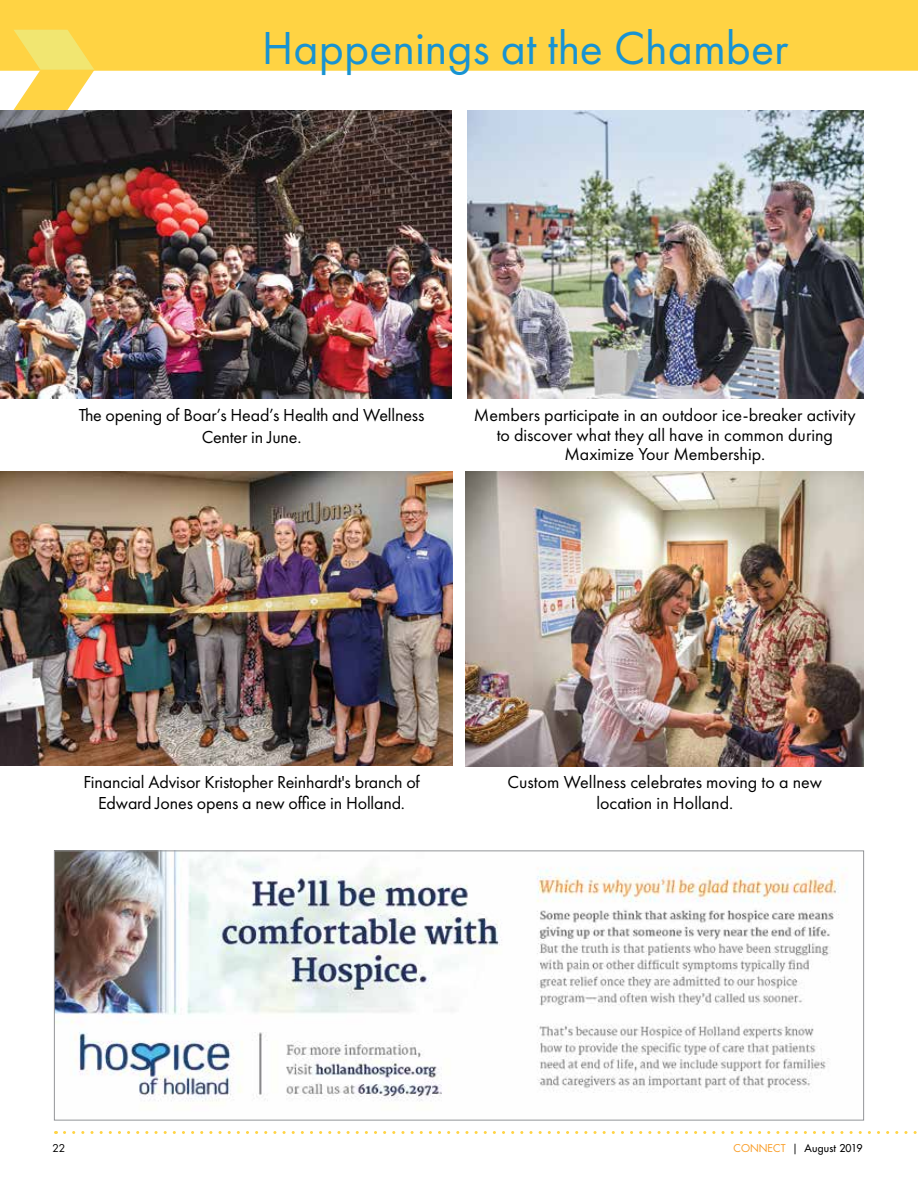
<style>
.page{position:relative;width:918px;height:1188px;background:#fff}
.page>*{position:absolute;margin:0;border:0;box-sizing:border-box;transform-origin:0 0}
.t1{font:48px "Futura PT";color:#1893d2}
.t2{font:18px/21.6px "Futura PT";color:#000;text-align:center}
.t3{font:10.5px "Futura";letter-spacing:.02em;color:#000}
.t4{font:10.5px "Futura";color:#000}
.s1{color:#f99c25}
.s2{font-style:inherit}
</style>
<div class="page">
<img style="left:0;top:472px;width:452px;height:294px">
<img style="left:467px;top:111px;width:397px;height:288px">
<img style="left:0;top:111px;width:452px;height:287px">
<img style="left:466px;top:472px;width:398px;height:294px">
<div style="left:0;top:0;width:918px;height:71px;background:#ffd343"></div>
<svg style="left:64px;top:1131px;width:853px;height:3px"></svg>
<svg style="left:14px;top:30px;width:80px;height:80px"></svg>
<img style="left:56px;top:852px;width:791px;height:250px">
<h1 class="t1" style="left:262px;top:19px;width:528px">Happenings at the Chamber</h1>
<p class="t2" style="left:79px;top:404px;width:347px">The opening of Boar’s Head’s Health and Wellness<br>Center in June.</p>
<p class="t2" style="left:474px;top:405px;width:383px;line-height:19.5px">Members participate in an outdoor ice-breaker activity to discover what they all have in common during<br>Maximize Your Membership.</p>
<p class="t2" style="left:83px;top:771px;width:338px">Financial Advisor Kristopher Reinhardt's branch of<br>Edward Jones opens a new office in Holland.</p>
<p class="t2" style="left:508px;top:771px;width:316px">Custom Wellness celebrates moving to a new location in Holland.</p>
<p class="t4" style="left:52px;top:1142px;width:14px">22</p>
<p class="t3" style="left:733px;top:1142px;width:131px"><span class="s1">CONNECT</span> <span class="s2">|</span> August 2019</p>
</div>
